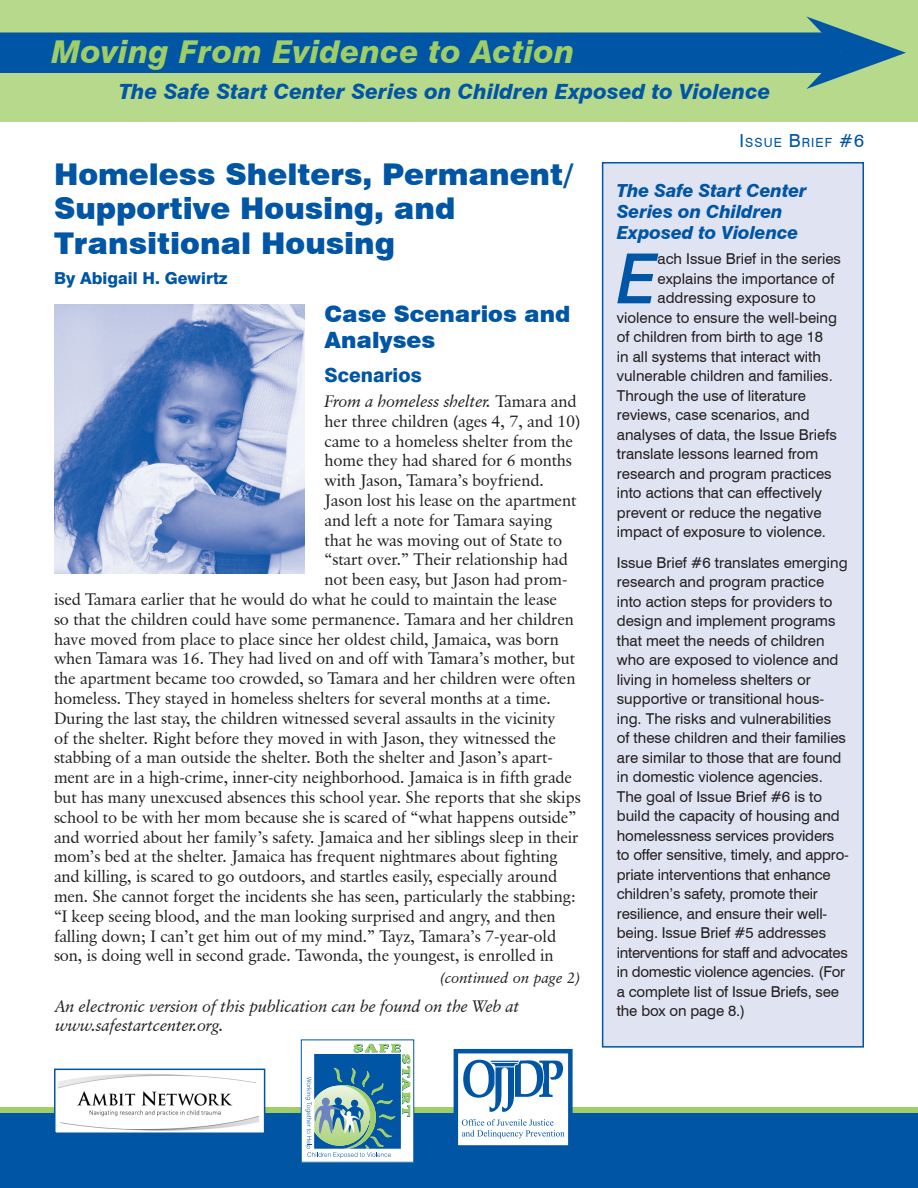
<style>
.page{position:relative;width:918px;height:1188px;background:#fff}
.page>*{position:absolute;margin:0;border:0;box-sizing:border-box;transform-origin:0 0}
.THSIssuebrief_box_te{font:italic 500 69.15px "Swiss 721 BT";color:#0155a5}
.Head2{font:italic 800 31.5px "Swiss 721 BT";letter-spacing:.01em;color:#9fce66}
.page_1-only_one_time{font:900 30px/34.5px "Swiss 721 BT";color:#0155a5}
._1_Head{font:900 22.5px/25.5px "Swiss 721 BT";color:#0155a5}
.Head2-2{font:italic 800 21px "Swiss 721 BT";color:#0155a5}
.Head2-3{font:800 19.5px "Swiss 721 BT";color:#0155a5}
.welcome_first_page_t{font:italic 800 18px/21px "Swiss 721 BT";letter-spacing:-.01em;color:#0155a5}
.Body_Text{font:16.5px "Classical Garamond BT";letter-spacing:-.01em;color:#231f20}
.Body_Text-2{font:italic 16.5px/19.8px "Classical Garamond BT";letter-spacing:-.01em;color:#231f20}
.authors_first_pge{font:800 16.5px "Swiss 721 BT";color:#0155a5}
.THSIssuebrief_box_te-2{font:15px/19.5px "Swiss 721 BT";color:#231f20}
.continued{font:italic 15px "Classical Garamond BT";color:#231f20}
.t1{font:12.6px "Swiss 721 BT";letter-spacing:.085em;color:#0155a5}
.s1{font-size:18px}
.s2{font-style:normal}
</style>
<div class="page">
<img style="left:54px;top:304px;width:250px;height:270px">
<div style="left:0;top:1107px;width:918px;height:81px;background:#0155a5"></div>
<div style="left:0;top:1107px;width:918px;height:6px;background:#9fce66"></div>
<div style="left:0;top:0;width:918px;height:122px;background:#b7d98c"></div>
<div style="left:0;top:32px;width:841px;height:41px;background:#0155a5"></div>
<svg style="left:806px;top:17px;width:100px;height:72px"></svg>
<div style="left:454px;top:1049px;width:119px;height:101px;background:#fff;border:4px solid #0155a5"></div>
<svg style="left:463px;top:1060px;width:100px;height:52px"></svg>
<svg style="left:462px;top:1119px;width:103px;height:19px"></svg>
<div style="left:603px;top:163px;width:260px;height:884px;background:#e0e4f2"></div>
<div style="left:602px;top:162px;width:262px;height:886px;border:2px solid #0155a5"></div>
<div style="left:55px;top:1069px;width:210px;height:64px;background:#fff"></div>
<img style="left:58px;top:1074px;width:201px;height:57px">
<div style="left:54px;top:1069px;width:211px;height:65px;border:2px solid #0155a5"></div>
<div style="left:301px;top:1040px;width:113px;height:122px;background:#fff"></div>
<div style="left:301px;top:1039px;width:113px;height:124px;border:1px solid #0155a5"></div>
<svg style="left:306px;top:1044px;width:104px;height:114px"></svg>
<p class="Head2" style="left:52px;top:32px;width:525px">Moving From Evidence to Action</p>
<p class="Head2-2" style="left:119px;top:79px;width:653px">The Safe Start Center Series on Children Exposed to Violence</p>
<p class="t1" style="left:739px;top:135px;width:126px"><span class="s1">I</span>SSUE <span class="s1">B</span>RI EF <span class="s1">#6</span></p>
<p class="page_1-only_one_time" style="left:54px;top:157px;width:521px">Homeless Shelters, Permanent/<br>Supportive Housing, and<br>Transitional Housing</p>
<p class="authors_first_pge" style="left:54px;top:269px;width:175px">By Abigail H. Gewirtz</p>
<p class="_1_Head" style="left:325px;top:301px;width:247px">Case Scenarios and<br>Analyses</p>
<p class="Head2-3" style="left:325px;top:363px;width:99px">Scenarios</p>
<p class="Body_Text-2" style="left:325px;top:391px;width:254px">From a homeless shelter. <span class="s2">Tamara and</span></p>
<p class="Body_Text" style="left:325px;top:411px;width:258px">her three children (ages 4, 7, and 10)</p>
<p class="Body_Text" style="left:325px;top:431px;width:250px">came to a homeless shelter from the</p>
<p class="Body_Text" style="left:325px;top:450px;width:249px">home they had shared for 6 months</p>
<p class="Body_Text" style="left:325px;top:470px;width:221px">with Jason, Tamara’s boyfriend.</p>
<p class="Body_Text" style="left:325px;top:490px;width:253px">Jason lost his lease on the apartment</p>
<p class="Body_Text" style="left:325px;top:510px;width:229px">and left a note for Tamara saying</p>
<p class="Body_Text" style="left:325px;top:530px;width:239px">that he was moving out of State to</p>
<p class="Body_Text" style="left:325px;top:549px;width:245px">“start over.” Their relationship had</p>
<p class="Body_Text" style="left:325px;top:569px;width:244px">not been easy, but Jason had prom-</p>
<p class="Body_Text" style="left:54px;top:589px;width:505px">ised Tamara earlier that he would do what he could to maintain the lease</p>
<p class="Body_Text" style="left:54px;top:609px;width:522px">so that the children could have some permanence. Tamara and her children</p>
<p class="Body_Text" style="left:54px;top:629px;width:506px">have moved from place to place since her oldest child, Jamaica, was born</p>
<p class="Body_Text" style="left:54px;top:648px;width:523px">when Tamara was 16. They had lived on and off with Tamara’s mother, but</p>
<p class="Body_Text" style="left:54px;top:668px;width:523px">the apartment became too crowded, so Tamara and her children were often</p>
<p class="Body_Text" style="left:54px;top:688px;width:499px">homeless. They stayed in homeless shelters for several months at a time.</p>
<p class="Body_Text" style="left:54px;top:708px;width:503px">During the last stay, the children witnessed several assaults in the vicinity</p>
<p class="Body_Text" style="left:54px;top:728px;width:504px">of the shelter. Right before they moved in with Jason, they witnessed the</p>
<p class="Body_Text" style="left:54px;top:747px;width:500px">stabbing of a man outside the shelter. Both the shelter and Jason’s apart-</p>
<p class="Body_Text" style="left:54px;top:767px;width:520px">ment are in a high-crime, inner-city neighborhood. Jamaica is in fifth grade</p>
<p class="Body_Text" style="left:54px;top:787px;width:528px">but has many unexcused absences this school year. She reports that she skips</p>
<p class="Body_Text" style="left:54px;top:807px;width:524px">school to be with her mom because she is scared of “what happens outside”</p>
<p class="Body_Text" style="left:54px;top:827px;width:526px">and worried about her family’s safety. Jamaica and her siblings sleep in their</p>
<p class="Body_Text" style="left:54px;top:846px;width:505px">mom’s bed at the shelter. Jamaica has frequent nightmares about fighting</p>
<p class="Body_Text" style="left:54px;top:866px;width:505px">and killing, is scared to go outdoors, and startles easily, especially around</p>
<p class="Body_Text" style="left:54px;top:886px;width:524px">men. She cannot forget the incidents she has seen, particularly the stabbing:</p>
<p class="Body_Text" style="left:54px;top:906px;width:503px">“I keep seeing blood, and the man looking surprised and angry, and then</p>
<p class="Body_Text" style="left:54px;top:926px;width:504px">falling down; I can’t get him out of my mind.” Tayz, Tamara’s 7-year-old</p>
<p class="Body_Text" style="left:54px;top:945px;width:501px">son, is doing well in second grade. Tawonda, the youngest, is enrolled in</p>
<p class="Body_Text-2" style="left:56px;top:996px;width:465px">An electronic version of this publication can be found on the Web at www.safestartcenter.org.</p>
<p class="continued" style="left:440px;top:969px;width:142px">(continued on page 2)</p>
<p class="welcome_first_page_t" style="left:617px;top:180px;width:192px">The Safe Start Center<br>Series on Children<br>Exposed to Violence</p>
<p class="THSIssuebrief_box_te" style="left:617px;top:237px;width:43px">E</p>
<p class="THSIssuebrief_box_te-2" style="left:658px;top:249px;width:185px">ach Issue Brief in the series</p>
<p class="THSIssuebrief_box_te-2" style="left:658px;top:269px;width:178px">explains the importance of</p>
<p class="THSIssuebrief_box_te-2" style="left:658px;top:288px;width:160px">addressing exposure to</p>
<p class="THSIssuebrief_box_te-2" style="left:617px;top:308px;width:222px">violence to ensure the well-being</p>
<p class="THSIssuebrief_box_te-2" style="left:617px;top:327px;width:208px">of children from birth to age 18</p>
<p class="THSIssuebrief_box_te-2" style="left:617px;top:347px;width:206px">in all systems that interact with</p>
<p class="THSIssuebrief_box_te-2" style="left:617px;top:366px;width:217px">vulnerable children and families.</p>
<p class="THSIssuebrief_box_te-2" style="left:617px;top:386px;width:191px">Through the use of literature</p>
<p class="THSIssuebrief_box_te-2" style="left:617px;top:405px;width:194px">reviews, case scenarios, and</p>
<p class="THSIssuebrief_box_te-2" style="left:617px;top:425px;width:221px">analyses of data, the Issue Briefs</p>
<p class="THSIssuebrief_box_te-2" style="left:617px;top:444px;width:203px">translate lessons learned from</p>
<p class="THSIssuebrief_box_te-2" style="left:617px;top:464px;width:216px">research and program practices</p>
<p class="THSIssuebrief_box_te-2" style="left:617px;top:483px;width:207px">into actions that can effectively</p>
<p class="THSIssuebrief_box_te-2" style="left:617px;top:503px;width:206px">prevent or reduce the negative</p>
<p class="THSIssuebrief_box_te-2" style="left:617px;top:522px;width:211px">impact of exposure to violence.</p>
<p class="THSIssuebrief_box_te-2" style="left:617px;top:552px;width:234px">Issue Brief #6 translates emerging research and program practice into action steps for providers to design and implement programs that meet the needs of children who are exposed to violence and living in homeless shelters or supportive or transitional hous&shy;ing. The risks and vulnerabilities<br>of these children and their families are similar to those that are found in domestic violence agencies.<br>The goal of Issue Brief #6 is to build the capacity of housing and homelessness services providers to offer sensitive, timely, and appro&shy;priate interventions that enhance children’s safety, promote their resilience, and ensure their well&shy;being. Issue Brief #5 addresses interventions for staff and advocates in domestic violence agencies. (For a complete list of Issue Briefs, see the box on page 8.)</p>
</div>
